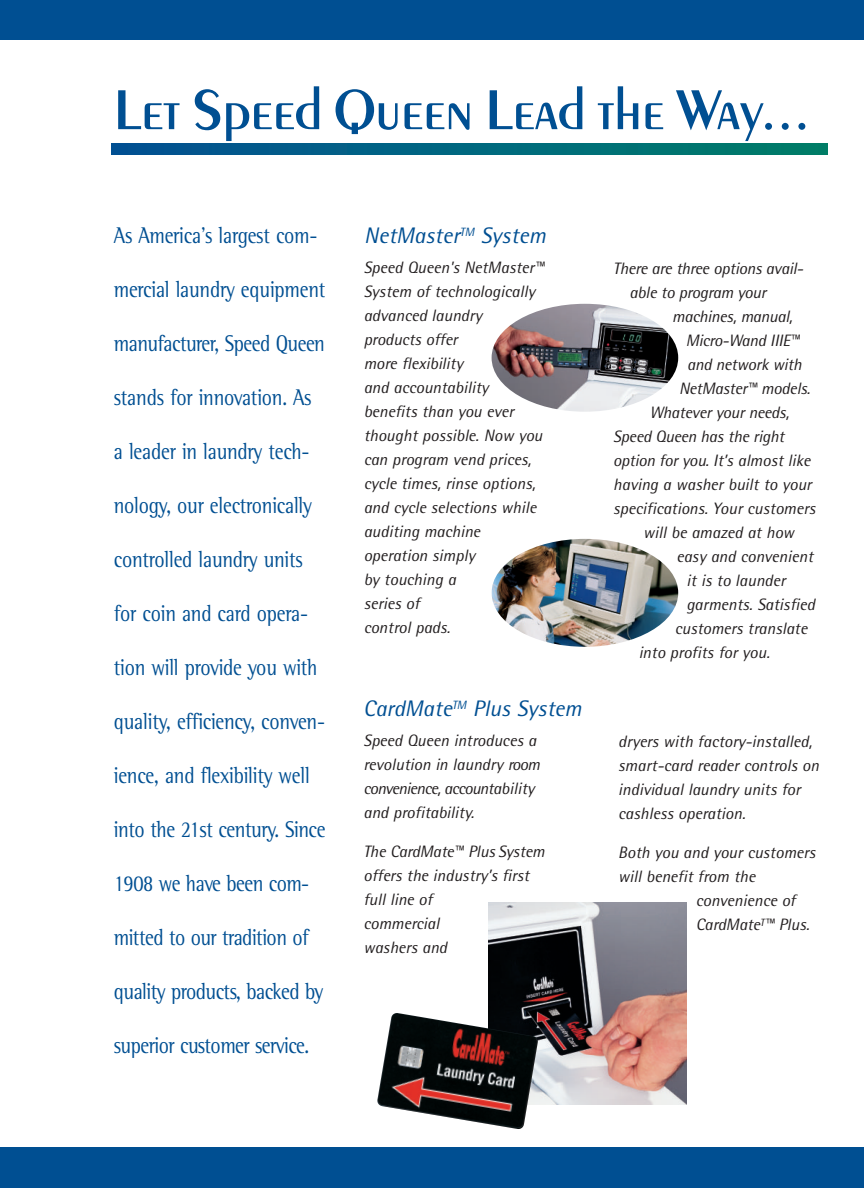
<style>
.page{position:relative;width:864px;height:1188px;background:#fff}
.page>*{position:absolute;margin:0;border:0;box-sizing:border-box;transform-origin:0 0}
.t1{font:600 60px "Peignot";color:#004f92}
.t2{font:23.25px "Rotis Semi Serif";letter-spacing:-.01em;color:#004f92;scale:.85 1}
.t3{font:italic 22.5px "Rotis Semi Sans";color:#004f92}
.t4{font:italic 16.5px/24px "Rotis Semi Sans";color:#231f20}
</style>
<div class="page">
<div style="left:0;top:0;width:864px;height:40px;background:#004f92"></div>
<div style="left:0;top:1148px;width:864px;height:40px;background:#004f92"></div>
<svg style="left:112px;top:144px;width:715px;height:10px"></svg>
<img style="left:488px;top:903px;width:199px;height:201px">
<img style="left:377px;top:1013px;width:161px;height:116px">
<img style="left:492px;top:539px;width:186px;height:108px;border-radius:50%">
<img style="left:492px;top:304px;width:186px;height:108px;border-radius:50%">
<h1 class="t1" style="left:113px;top:86px;width:698px">Let Speed Queen Lead the Way...</h1>
<h2 class="t2" style="left:114px;top:227px;width:241px">As America’s largest com-</h2>
<h2 class="t2" style="left:114px;top:281px;width:250px">mercial laundry equipment</h2>
<h2 class="t2" style="left:114px;top:335px;width:250px">manufacturer, Speed Queen</h2>
<h2 class="t2" style="left:114px;top:389px;width:234px">stands for innovation. As</h2>
<h2 class="t2" style="left:114px;top:443px;width:232px">a leader in laundry tech-</h2>
<h2 class="t2" style="left:114px;top:497px;width:235px">nology, our electronically</h2>
<h2 class="t2" style="left:114px;top:551px;width:224px">controlled laundry units</h2>
<h2 class="t2" style="left:114px;top:605px;width:230px">for coin and card opera-</h2>
<h2 class="t2" style="left:114px;top:659px;width:241px">tion will provide you with</h2>
<h2 class="t2" style="left:114px;top:713px;width:250px">quality, efficiency, conven-</h2>
<h2 class="t2" style="left:114px;top:767px;width:232px">ience, and flexibility well</h2>
<h2 class="t2" style="left:114px;top:821px;width:250px">into the 21st century. Since</h2>
<h2 class="t2" style="left:114px;top:875px;width:232px">1908 we have been com-</h2>
<h2 class="t2" style="left:114px;top:929px;width:231px">mitted to our tradition of</h2>
<h2 class="t2" style="left:114px;top:983px;width:248px">quality products, backed by</h2>
<h2 class="t2" style="left:114px;top:1037px;width:232px">superior customer service.</h2>
<h3 class="t3" style="left:364px;top:227px;width:183px">NetMaster<sup>TM</sup> System</h3>
<p class="t4" style="left:364px;top:257px;width:182px">Speed Queen's NetMaster™<br>System of technologically advanced laundry<br>products offer<br>more flexibility<br>and accountability benefits than you ever thought possible. Now you can program vend prices, cycle times, rinse options, and cycle selections while auditing machine operation simply<br>by touching a<br>series of<br>control pads.</p>
<h3 class="t3" style="left:363px;top:700px;width:220px">CardMate<sup>TM</sup> Plus System</h3>
<p class="t4" style="left:363px;top:730px;width:178px">Speed Queen introduces a revolution in laundry room convenience, accountability and profitability.</p>
<p class="t4" style="left:363px;top:841px;width:183px">The CardMate™ Plus System offers the industry’s first full line of<br>commercial<br>washers and</p>
<p class="t4" style="left:630px;top:258px;width:175px;text-indent:-16px">There are three options avail&shy;able to program your</p>
<p class="t4" style="left:672px;top:306px;width:122px">machines, manual,</p>
<p class="t4" style="left:686px;top:330px;width:115px">Micro-Wand IIIE™</p>
<p class="t4" style="left:687px;top:354px;width:116px">and network with</p>
<p class="t4" style="left:679px;top:378px;width:133px">NetMaster™ models.</p>
<p class="t4" style="left:650px;top:402px;width:141px">Whatever your needs,</p>
<p class="t4" style="left:613px;top:426px;width:173px">Speed Queen has the right</p>
<p class="t4" style="left:613px;top:450px;width:199px">option for you. It’s almost like</p>
<p class="t4" style="left:613px;top:474px;width:200px">having a washer built to your</p>
<p class="t4" style="left:613px;top:498px;width:204px">specifications. Your customers</p>
<p class="t4" style="left:643px;top:522px;width:153px">will be amazed at how</p>
<p class="t4" style="left:676px;top:546px;width:138px">easy and convenient</p>
<p class="t4" style="left:687px;top:570px;width:101px">it is to launder</p>
<p class="t4" style="left:686px;top:594px;width:130px">garments. Satisfied</p>
<p class="t4" style="left:675px;top:618px;width:134px">customers translate</p>
<p class="t4" style="left:639px;top:642px;width:133px">into profits for you.</p>
<p class="t4" style="left:618px;top:731px;width:202px">dryers with factory-installed, smart-card reader controls on individual laundry units for cashless operation.</p>
<p class="t4" style="left:618px;top:842px;width:199px">Both you and your customers</p>
<p class="t4" style="left:618px;top:866px;width:139px">will benefit from the</p>
<p class="t4" style="left:696px;top:890px;width:101px">convenience of</p>
<p class="t4" style="left:696px;top:914px;width:115px">CardMate<sup>T</sup>™ Plus.</p>
</div>
